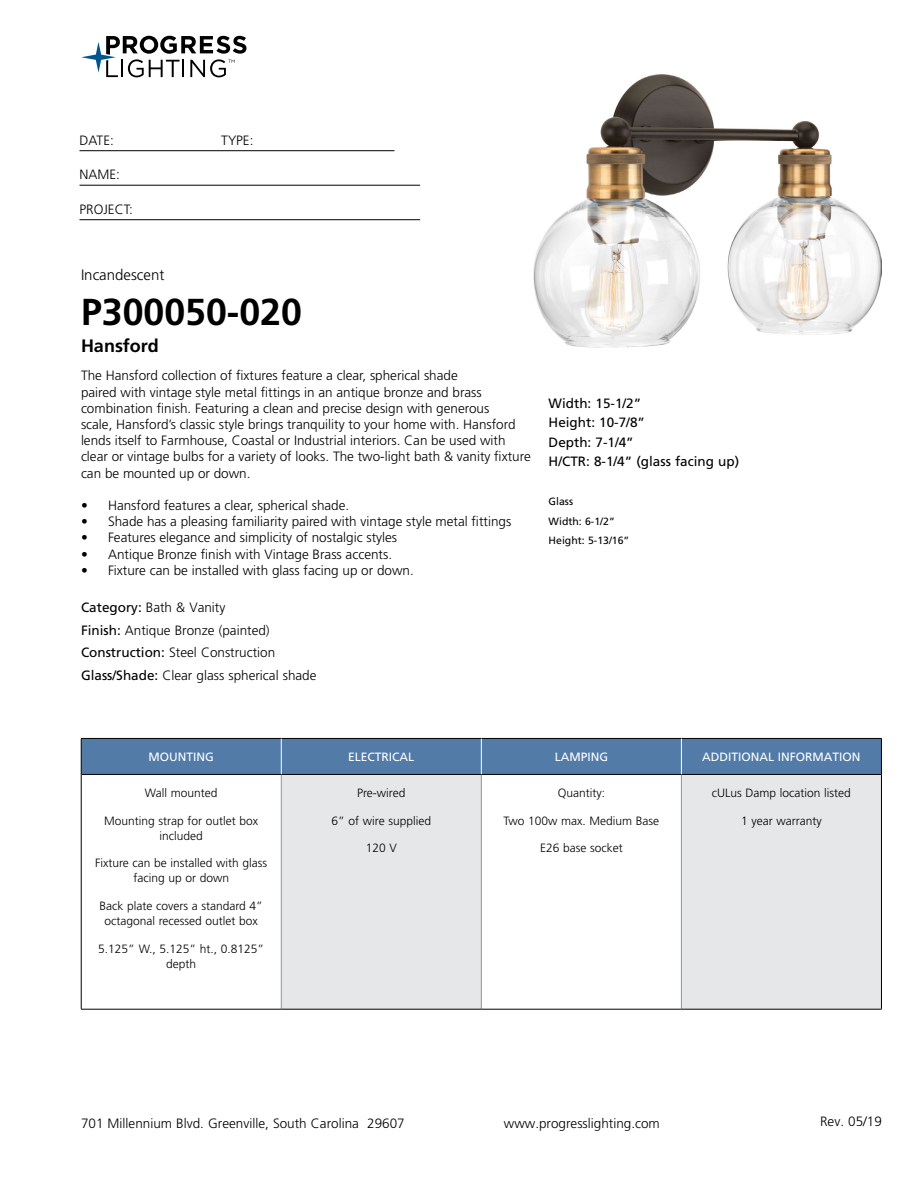
<style>
.page{position:relative;width:918px;height:1188px;background:#fff}
.page>*{position:absolute;margin:0;border:0;box-sizing:border-box;transform-origin:0 0}
.t1{font:700 37.5px "Frutiger LT Std";color:#000}
.t2{font:700 18px "Frutiger LT Std";color:#000}
.t3{font:300 15px "Frutiger LT Std";color:#000}
.t4{font:300 13.5px/16.2px "Frutiger LT Std";color:#000}
.t5{font:13.5px/19.5px "Frutiger LT Std";color:#000}
.t6{font:300 12px/15px "Frutiger LT Std";color:#000;text-align:center}
.t7{font:12px "Frutiger LT Std";color:#fff}
.t8{font:10.5px/19.5px "Frutiger LT Std";color:#000}
.s1{font-weight:400}
</style>
<div class="page">
<svg style="left:81px;top:36px;width:165px;height:41px"></svg>
<hr style="left:80px;top:150px;width:314px;height:1px;background:#000">
<hr style="left:80px;top:185px;width:340px;height:1px;background:#000">
<hr style="left:80px;top:219px;width:340px;height:1px;background:#000">
<div style="left:82px;top:739px;width:799px;height:35px;background:#527ba8"></div>
<div style="left:281px;top:774px;width:200px;height:235px;background:#e6e7e8"></div>
<div style="left:681px;top:774px;width:200px;height:235px;background:#e6e7e8"></div>
<hr style="left:281px;top:775px;width:1px;height:234px;background:#939598">
<hr style="left:481px;top:775px;width:1px;height:234px;background:#939598">
<hr style="left:681px;top:775px;width:1px;height:234px;background:#939598">
<hr style="left:81px;top:774px;width:200px;height:1px;background:#000">
<hr style="left:281px;top:774px;width:200px;height:1px;background:#000">
<hr style="left:481px;top:774px;width:200px;height:1px;background:#000">
<hr style="left:681px;top:774px;width:200px;height:1px;background:#000">
<hr style="left:81px;top:1009px;width:200px;height:1px;background:#000">
<hr style="left:281px;top:1009px;width:200px;height:1px;background:#000">
<hr style="left:481px;top:1009px;width:200px;height:1px;background:#000">
<hr style="left:681px;top:1009px;width:201px;height:1px;background:#000">
<hr style="left:81px;top:738px;width:200px;height:1px;background:#000">
<hr style="left:81px;top:739px;width:1px;height:35px;background:#000">
<hr style="left:281px;top:738px;width:200px;height:1px;background:#000">
<hr style="left:481px;top:738px;width:200px;height:1px;background:#000">
<hr style="left:681px;top:738px;width:201px;height:1px;background:#000">
<hr style="left:881px;top:739px;width:1px;height:35px;background:#000">
<hr style="left:81px;top:774px;width:1px;height:235px;background:#000">
<hr style="left:881px;top:774px;width:1px;height:235px;background:#000">
<hr style="left:281px;top:739px;width:1px;height:35px;background:#fff">
<hr style="left:681px;top:739px;width:1px;height:35px;background:#fff">
<hr style="left:481px;top:739px;width:1px;height:35px;background:#fff">
<img style="left:533px;top:74px;width:349px;height:274px">
<p class="t4" style="left:80px;top:132px;width:36px">DATE:</p>
<p class="t4" style="left:221px;top:132px;width:34px">TYPE:</p>
<p class="t4" style="left:80px;top:167px;width:42px">NAME:</p>
<p class="t4" style="left:80px;top:201px;width:55px">PROJECT:</p>
<p class="t3" style="left:81px;top:266px;width:85px">Incandescent</p>
<h1 class="t1" style="left:81px;top:290px;width:222px">P300050-020</h1>
<h2 class="t2" style="left:81px;top:335px;width:79px">Hansford</h2>
<p class="t4" style="left:81px;top:368px;width:451px">The Hansford collection of fixtures feature a clear, spherical shade<br>paired with vintage style metal fittings in an antique bronze and brass combination finish. Featuring a clean and precise design with generous<br>scale, Hansford’s classic style brings tranquility to your home with. Hansford lends itself to Farmhouse, Coastal or Industrial interiors. Can be used with clear or vintage bulbs for a variety of looks. The two-light bath &amp; vanity fixture can be mounted up or down.</p>
<p class="t4" style="left:81px;top:497px;width:270px">• Hansford features a clear, spherical shade.</p>
<p class="t4" style="left:81px;top:514px;width:432px">• Shade has a pleasing familiarity paired with vintage style metal fittings</p>
<p class="t4" style="left:81px;top:530px;width:318px">• Features elegance and simplicity of nostalgic styles</p>
<p class="t4" style="left:81px;top:546px;width:313px">• Antique Bronze finish with Vintage Brass accents.</p>
<p class="t4" style="left:81px;top:562px;width:334px">• Fixture can be installed with glass facing up or down.</p>
<p class="t4" style="left:81px;top:597px;width:237px;line-height:22.5px"><span class="s1">Category:</span> Bath &amp; Vanity<br><span class="s1">Finish:</span> Antique Bronze (painted)<br><span class="s1">Construction:</span> Steel Construction <span class="s1">Glass/Shade:</span> Clear glass spherical shade</p>
<p class="t5" style="left:549px;top:393px;width:192px">Width: 15-1/2”<br>Height: 10-7/8”<br>Depth: 7-1/4”<br>H/CTR: 8-1/4” (glass facing up)</p>
<p class="t8" style="left:549px;top:492px;width:82px">Glass<br>Width: 6-1/2”<br>Height: 5-13/16”</p>
<p class="t7" style="left:149px;top:750px;width:67px">MOUNTING</p>
<p class="t7" style="left:348px;top:750px;width:68px">ELECTRICAL</p>
<p class="t7" style="left:555px;top:750px;width:55px">LAMPING</p>
<p class="t7" style="left:702px;top:750px;width:160px">ADDITIONAL INFORMATION</p>
<p class="t6" style="left:145px;top:785px;width:74px">Wall mounted</p>
<p class="t6" style="left:104px;top:813px;width:156px">Mounting strap for outlet box included</p>
<p class="t6" style="left:95px;top:856px;width:174px">Fixture can be installed with glass facing up or down</p>
<p class="t6" style="left:100px;top:899px;width:165px">Back plate covers a standard 4” octagonal recessed outlet box</p>
<p class="t6" style="left:98px;top:942px;width:167px">5.125” W., 5.125” ht., 0.8125” depth</p>
<p class="t6" style="left:357px;top:786px;width:50px">Pre-wired</p>
<p class="t6" style="left:332px;top:813px;width:101px">6” of wire supplied</p>
<p class="t6" style="left:366px;top:841px;width:33px">120 V</p>
<p class="t6" style="left:712px;top:786px;width:141px">cULus Damp location listed</p>
<p class="t6" style="left:741px;top:813px;width:82px">1 year warranty</p>
<p class="t6" style="left:558px;top:786px;width:49px">Quantity:</p>
<p class="t6" style="left:504px;top:813px;width:157px">Two 100w max. Medium Base</p>
<p class="t6" style="left:540px;top:841px;width:84px">E26 base socket</p>
<p class="t4" style="left:81px;top:1115px;width:325px">701 Millennium Blvd. Greenville, South Carolina 29607</p>
<p class="t4" style="left:504px;top:1115px;width:158px">www.progresslighting.com</p>
<p class="t4" style="left:820px;top:1114px;width:63px">Rev. 05/19</p>
</div>
